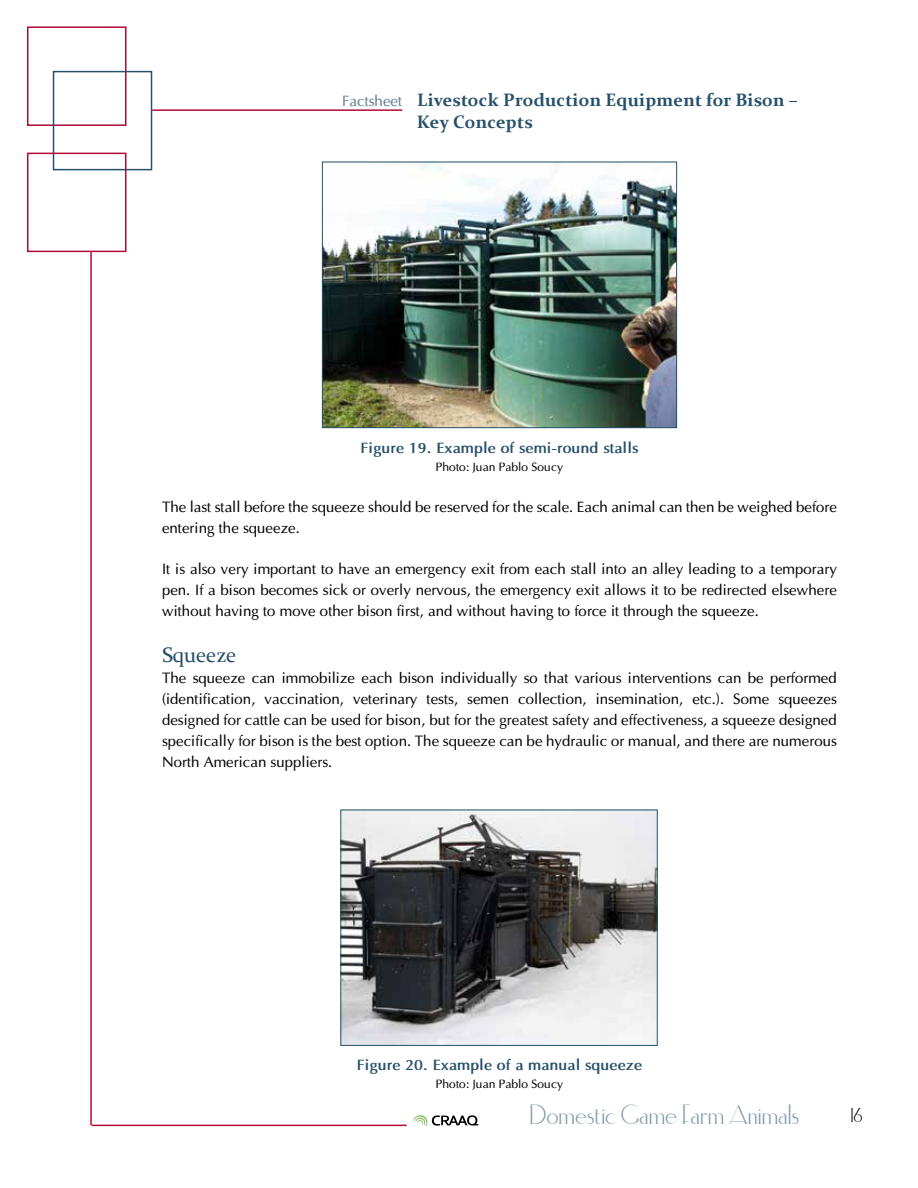
<style>
.page{position:relative;width:918px;height:1188px;background:#fff}
.page>*{position:absolute;margin:0;border:0;box-sizing:border-box;transform-origin:0 0}
.t1{font:27px "Elisia";color:#7d96a6}
.t2{font:21px "Constantia";color:#26506a}
.t3{font:19.5px "Elisia";color:#000}
.t4{font:700 18px/21.6px "Constantia";letter-spacing:.01em;color:#26506a}
.t5{font:15px/21px "Optima";color:#000;text-align:justify}
.t6{font:700 15px "Optima";color:#26506a}
.t7{font:15px "Optima";color:#5c7c8f}
.t8{font:12px "Optima";color:#000}
</style>
<div class="page">
<hr style="left:152px;top:109px;width:250px;height:2px;background:#b50938">
<hr style="left:90px;top:252px;width:2px;height:873px;background:#b50938">
<hr style="left:92px;top:1125px;width:315px;height:1px;background:#b50938">
<svg style="left:413px;top:1115px;width:66px;height:11px"></svg>
<div style="left:27px;top:26px;width:100px;height:100px;border:2px solid #b50938"></div>
<div style="left:53px;top:71px;width:99px;height:99px;border:2px solid #26506a"></div>
<div style="left:27px;top:153px;width:100px;height:99px;border:2px solid #b50938"></div>
<img style="left:324px;top:164px;width:351px;height:262px">
<div style="left:322px;top:162px;width:355px;height:266px;border:1px solid #26506a"></div>
<img style="left:342px;top:812px;width:314px;height:232px">
<div style="left:340px;top:810px;width:318px;height:236px;border:1px solid #26506a"></div>
<p class="t7" style="left:342px;top:92px;width:62px">Factsheet</p>
<p class="t4" style="left:417px;top:88px;width:383px">Livestock Production Equipment for Bison –<br>Key Concepts</p>
<p class="t6" style="left:360px;top:438px;width:280px">Figure 19. Example of semi-round stalls</p>
<p class="t8" style="left:436px;top:459px;width:129px">Photo: Juan Pablo Soucy</p>
<p class="t5" style="left:162px;top:496px;width:677px">The last stall before the squeeze should be reserved for the scale. Each animal can then be weighed before entering the squeeze.</p>
<p class="t5" style="left:162px;top:558px;width:677px">It is also very important to have an emergency exit from each stall into an alley leading to a temporary pen. If a bison becomes sick or overly nervous, the emergency exit allows it to be redirected elsewhere without having to move other bison first, and without having to force it through the squeeze.</p>
<h2 class="t2" style="left:162px;top:640px;width:76px">Squeeze</h2>
<p class="t5" style="left:162px;top:667px;width:676px">The squeeze can immobilize each bison individually so that various interventions can be performed (identification, vaccination, veterinary tests, semen collection, insemination, etc.). Some squeezes designed for cattle can be used for bison, but for the greatest safety and effectiveness, a squeeze designed specifically for bison is the best option. The squeeze can be hydraulic or manual, and there are numerous North American suppliers.</p>
<p class="t6" style="left:357px;top:1055px;width:287px">Figure 20. Example of a manual squeeze</p>
<p class="t8" style="left:436px;top:1076px;width:129px">Photo: Juan Pablo Soucy</p>
<h1 class="t1" style="left:530px;top:1102px;width:271px">Domestic Game Farm Animals</h1>
<h3 class="t3" style="left:851px;top:1106px;width:13px">16</h3>
</div>
